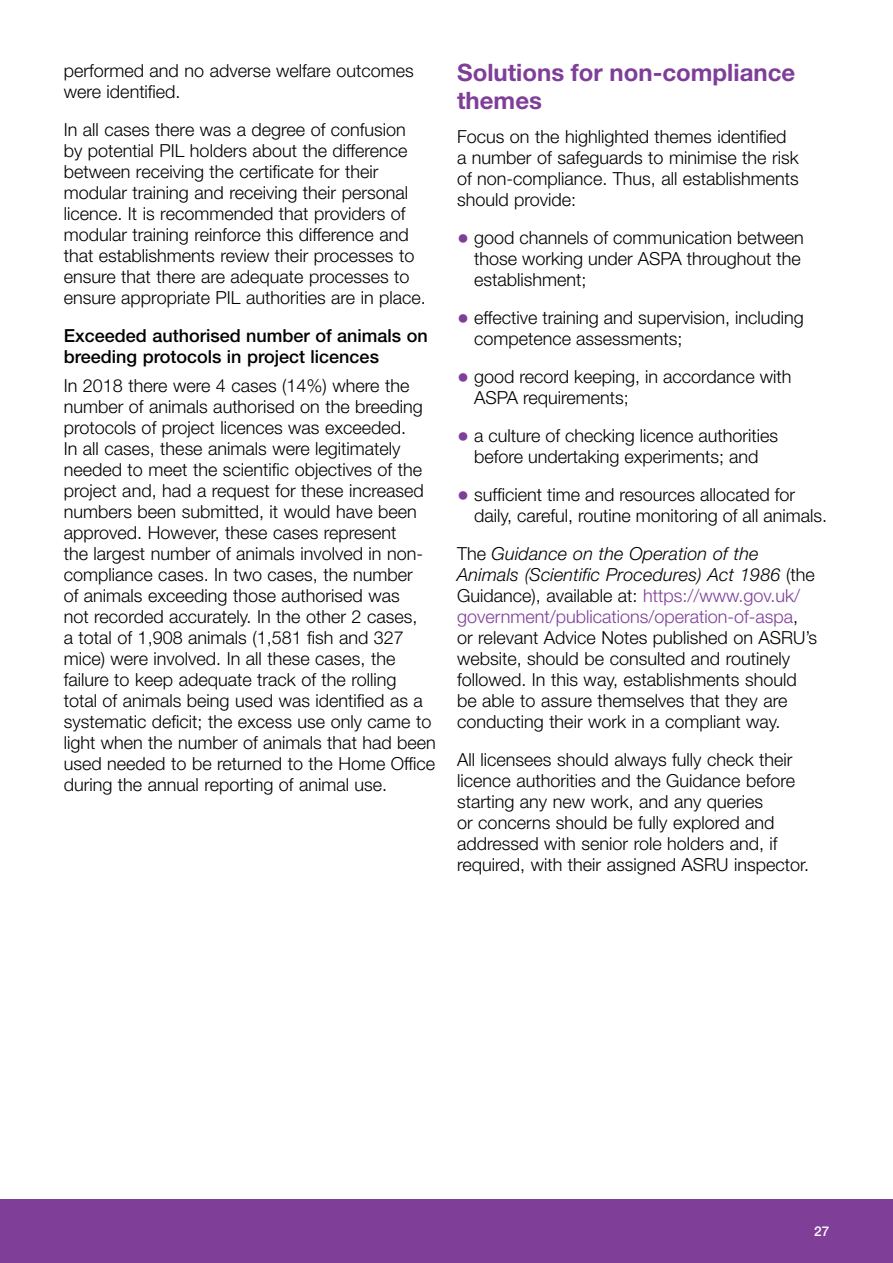
<style>
.page{position:relative;width:893px;height:1263px;background:#fff}
.page>*{position:absolute;margin:0;border:0;box-sizing:border-box;transform-origin:0 0}
.Hdr_A_16_19_BOLD_Pur{font:700 24px/28.5px "Helvetica Neue LT Pro";color:#7f3f98}
.Body_12_14_Light__5a{font:300 18px/21px "Helvetica Neue LT Pro";color:#000}
.Subhd_B_12_14_MED_bl{font:500 18px/21px "Helvetica Neue LT Pro";color:#000}
.t1{font:500 13.5px "Helvetica Neue LT Pro";color:#fff}
.s1{font-weight:700;font-size:24px;color:#7f3f98}
.s2{font-style:italic}
.s3{color:#7f3f98}
</style>
<div class="page">
<div style="left:0;top:1199px;width:893px;height:64px;background:#7f3f98"></div>
<p class="Body_12_14_Light__5a" style="left:64px;top:59px;width:351px">performed and no adverse welfare outcomes were identified.</p>
<p class="Body_12_14_Light__5a" style="left:64px;top:118px;width:364px">In all cases there was a degree of confusion by potential PIL holders about the difference between receiving the certificate for their modular training and receiving their personal licence. It is recommended that providers of modular training reinforce this difference and that establishments review their processes to ensure that there are adequate processes to ensure appropriate PIL authorities are in place.</p>
<p class="Subhd_B_12_14_MED_bl" style="left:64px;top:325px;width:365px">Exceeded authorised number of animals on breeding protocols in project licences</p>
<p class="Body_12_14_Light__5a" style="left:64px;top:375px;width:374px">In 2018 there were 4 cases (14%) where the number of animals authorised on the breeding protocols of project licences was exceeded.<br>In all cases, these animals were legitimately needed to meet the scientific objectives of the project and, had a request for these increased numbers been submitted, it would have been approved. However, these cases represent<br>the largest number of animals involved in non&shy;compliance cases. In two cases, the number<br>of animals exceeding those authorised was<br>not recorded accurately. In the other 2 cases,<br>a total of 1,908 animals (1,581 fish and 327 mice) were involved. In all these cases, the failure to keep adequate track of the rolling<br>total of animals being used was identified as a systematic deficit; the excess use only came to light when the number of animals that had been used needed to be returned to the Home Office during the annual reporting of animal use.</p>
<h2 class="Hdr_A_16_19_BOLD_Pur" style="left:457px;top:58px;width:340px">Solutions for non‑compliance themes</h2>
<p class="Body_12_14_Light__5a" style="left:457px;top:126px;width:343px">Focus on the highlighted themes identified a number of safeguards to minimise the risk of non-compliance. Thus, all establishments should provide:</p>
<p class="Body_12_14_Light__5a" style="left:474px;top:227px;width:331px;text-indent:-17px"><span class="s1">•</span> good channels of communication between those working under ASPA throughout the establishment;</p>
<p class="Body_12_14_Light__5a" style="left:474px;top:307px;width:331px;text-indent:-17px"><span class="s1">•</span> effective training and supervision, including competence assessments;</p>
<p class="Body_12_14_Light__5a" style="left:474px;top:366px;width:319px;text-indent:-17px"><span class="s1">•</span> good record keeping, in accordance with<br>ASPA requirements;</p>
<p class="Body_12_14_Light__5a" style="left:457px;top:425px;width:323px;text-align:center"><span class="s1">•</span> a culture of checking licence authorities before undertaking experiments; and</p>
<p class="Body_12_14_Light__5a" style="left:474px;top:484px;width:355px;text-indent:-17px"><span class="s1">•</span> sufficient time and resources allocated for daily, careful, routine monitoring of all animals.</p>
<p class="Body_12_14_Light__5a" style="left:457px;top:543px;width:362px">The <span class="s2">Guidance on the Operation of the Animals (Scientific Procedures) Act 1986</span> (the Guidance), available at: <span class="s3">https://www.gov.uk/ government/publications/operation-of-aspa</span>, or relevant Advice Notes published on ASRU’s website, should be consulted and routinely followed. In this way, establishments should be able to assure themselves that they are conducting their work in a compliant way.</p>
<p class="Body_12_14_Light__5a" style="left:457px;top:749px;width:353px">All licensees should always fully check their licence authorities and the Guidance before starting any new work, and any queries<br>or concerns should be fully explored and addressed with senior role holders and, if required, with their assigned ASRU inspector.</p>
<p class="t1" style="left:814px;top:1223px;width:17px">27</p>
</div>
